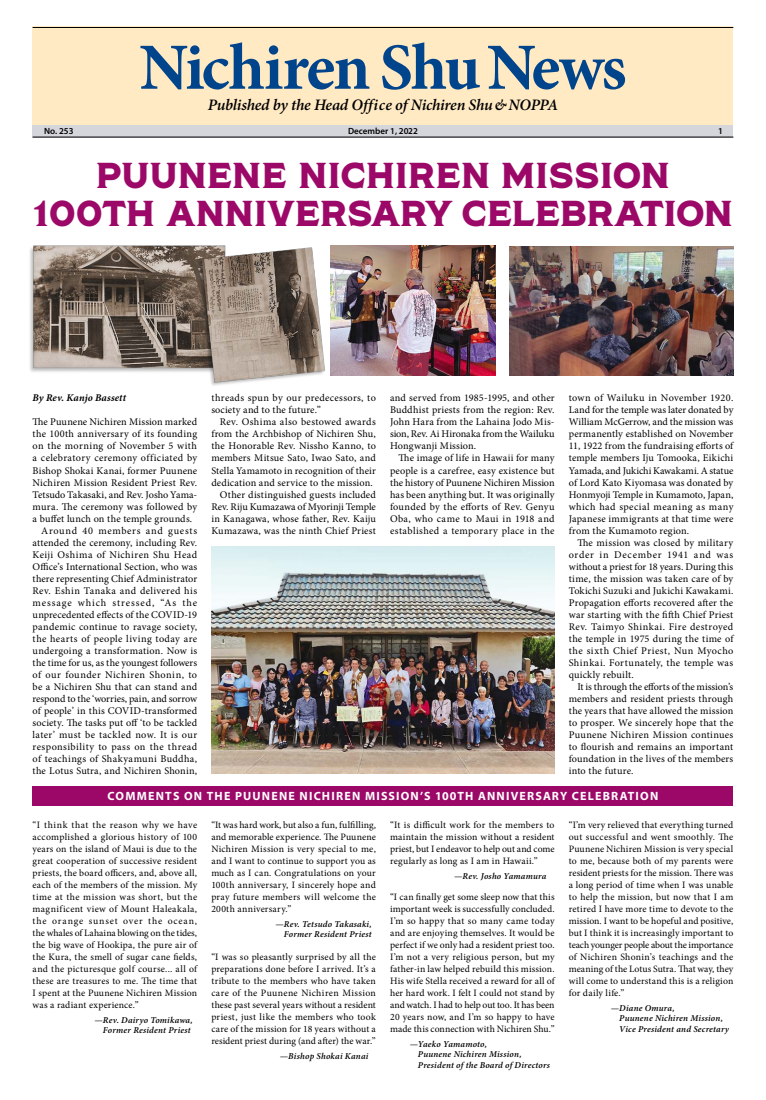
<style>
.page{position:relative;width:766px;height:1100px;background:#fff}
.page>*{position:absolute;margin:0;border:0;box-sizing:border-box;transform-origin:0 0}
.t1{font:700 66px "Minion Pro";letter-spacing:-.035em;color:#00448b}
._201_24_HEAD_BERRY{font:36px/38px "Shack Thick Revised";letter-spacing:.03em;color:#9b0867;text-align:center}
.t2{font:italic 600 16px "Minion Pro";letter-spacing:-.015em;color:#000}
._251_13pt_Brow_in_8m{font:700 12px "Myriad Pro";letter-spacing:.1em;color:#fff}
._228_MAIN_TEXT{font:10.2px/12px "Minion Pro";letter-spacing:.02em;color:#000;text-align:justify}
._228_MAIN_FIRST-NO_I{font:10.2px/12px "Minion Pro";letter-spacing:.015em;color:#000;text-align:justify}
._228_Byline{font:italic 700 10.2px "Minion Pro";letter-spacing:.01em;color:#000}
._228_TE_Text-NO_INDE{font:9.8px/12px "Minion Pro";letter-spacing:.015em;color:#000;text-align:justify}
.sign-off_puunene{font:italic 600 9px/10.5px "Minion Pro";letter-spacing:.025em;color:#000;text-align:right}
._228_ISSUE_INFORMATI{font:600 9px "Myriad Pro";color:#000}
</style>
<div class="page">
<div style="left:33px;top:125px;width:700px;height:12px;background:#d5d6dc"></div>
<div style="left:33px;top:27px;width:700px;height:98px;background:#ffeac4"></div>
<hr style="left:33px;top:27px;width:700px;height:1px;background:#000">
<hr style="left:33px;top:137px;width:700px;height:1px;background:#000">
<img style="left:211px;top:547px;width:343px;height:227px">
<img style="left:509px;top:247px;width:224px;height:128px">
<img style="left:338px;top:245px;width:157px;height:130px">
<div style="left:33px;top:786px;width:700px;height:20px;background:#9b0867"></div>
<img style="left:30px;top:245px;width:308px;height:141px">
<p class="t1" style="left:139px;top:21px;width:488px">Nichiren Shu News</p>
<p class="t2" style="left:208px;top:94px;width:352px">Published by the Head Office of Nichiren Shu&amp; NOPPA</p>
<p class="_228_ISSUE_INFORMATI" style="left:44px;top:126px;width:31px">No. 253</p>
<p class="_228_ISSUE_INFORMATI" style="left:348px;top:126px;width:71px">December 1, 2022</p>
<p class="_228_ISSUE_INFORMATI" style="left:717px;top:126px;width:6px">1</p>
<p class="_201_24_HEAD_BERRY" style="left:34px;top:158px;width:699px">PUUNENE NICHIREN MISSION<br>100TH ANNIVERSARY CELEBRATION</p>
<p class="_228_Byline" style="left:33px;top:391px;width:95px">By Rev. Kanjo Bassett</p>
<p class="_228_MAIN_FIRST-NO_I" style="left:33px;top:416px;width:166px">The Puunene Nichiren Mission marked the 100th anniversary of its founding on the morning of November 5 with a celebratory ceremony officiated by Bishop Shokai Kanai, former Puunene Nichiren Mission Resident Priest Rev.<br>Tetsudo Takasaki, and Rev. Josho Yama&shy;mura. The ceremony was followed by a buffet lunch on the temple grounds.</p>
<p class="_228_MAIN_TEXT" style="left:33px;top:524px;width:166px;text-indent:9px">Around 40 members and guests attended the ceremony, including Rev.<br>Keiji Oshima of Nichiren Shu Head Office’s International Section, who was there representing Chief Administrator Rev. Eshin Tanaka and delivered his message which stressed, “As the unprecedented effects of the COVID-19 pandemic continue to ravage society, the hearts of people living today are undergoing a transformation. Now is the time for us, as the youngest followers of our founder Nichiren Shonin, to be a Nichiren Shu that can stand and respond to the ‘worries, pain, and sorrow of people’ in this COVID-transformed society. The tasks put off ‘to be tackled later’ must be tackled now. It is our responsibility to pass on the thread of teachings of Shakyamuni Buddha, the Lotus Sutra, and Nichiren Shonin,</p>
<p class="_228_MAIN_TEXT" style="left:211px;top:392px;width:166px">threads spun by our predecessors, to society and to the future.”</p>
<p class="_228_MAIN_TEXT" style="left:211px;top:416px;width:166px;text-indent:9px">Rev. Oshima also bestowed awards from the Archbishop of Nichiren Shu, the Honorable Rev. Nissho Kanno, to members Mitsue Sato, Iwao Sato, and Stella Yamamoto in recognition of their dedication and service to the mission.</p>
<p class="_228_MAIN_TEXT" style="left:211px;top:488px;width:166px;text-indent:9px">Other distinguished guests included Rev. Riju Kumazawa of Myorinji Temple in Kanagawa, whose father, Rev. Kaiju Kumazawa, was the ninth Chief Priest</p>
<p class="_228_MAIN_TEXT" style="left:390px;top:392px;width:166px">and served from 1985-1995, and other Buddhist priests from the region: Rev.<br>John Hara from the Lahaina Jodo Mis&shy;sion, Rev. Ai Hironaka from the Wailuku Hongwanji Mission.</p>
<p class="_228_MAIN_TEXT" style="left:390px;top:452px;width:166px;text-indent:9px">The image of life in Hawaii for many people is a carefree, easy existence but the history of Puunene Nichiren Mission has been anything but. It was originally founded by the efforts of Rev. Genyu Oba, who came to Maui in 1918 and established a temporary place in the</p>
<p class="_228_MAIN_TEXT" style="left:568px;top:392px;width:166px">town of Wailuku in November 1920.<br>Land for the temple was later donated by William McGerrow, and the mission was permanently established on November 11, 1922 from the fundraising efforts of temple members Iju Tomooka, Eikichi Yamada, and Jukichi Kawakami. A statue of Lord Kato Kiyomasa was donated by Honmyoji Temple in Kumamoto, Japan, which had special meaning as many Japanese immigrants at that time were from the Kumamoto region.</p>
<p class="_228_MAIN_TEXT" style="left:568px;top:536px;width:166px;text-indent:9px">The mission was closed by military order in December 1941 and was without a priest for 18 years. During this time, the mission was taken care of by Tokichi Suzuki and Jukichi Kawakami.<br>Propagation efforts recovered after the war starting with the fifth Chief Priest Rev. Taimyo Shinkai. Fire destroyed the temple in 1975 during the time of the sixth Chief Priest, Nun Myocho Shinkai. Fortunately, the temple was quickly rebuilt.</p>
<p class="_228_MAIN_TEXT" style="left:568px;top:680px;width:166px;text-indent:9px">It is through the efforts of the mission’s members and resident priests through the years that have allowed the mission to prosper. We sincerely hope that the Puunene Nichiren Mission continues to flourish and remains an important foundation in the lives of the members into the future.</p>
<p class="_251_13pt_Brow_in_8m" style="left:107px;top:788px;width:552px">COMMENTS ON THE PUUNENE NICHIREN MISSION’S 100TH ANNIVERSARY CELEBRATION</p>
<p class="_228_TE_Text-NO_INDE" style="left:33px;top:818px;width:166px">“I think that the reason why we have accomplished a glorious history of 100 years on the island of Maui is due to the great cooperation of successive resident priests, the board officers, and, above all, each of the members of the mission. My time at the mission was short, but the magnificent view of Mount Haleakala, the orange sunset over the ocean, the whales of Lahaina blowing on the tides, the big wave of Hookipa, the pure air of the Kura, the smell of sugar cane fields, and the picturesque golf course... all of these are treasures to me. The time that I spent at the Puunene Nichiren Mission was a radiant experience.”</p>
<p class="sign-off_puunene" style="left:94px;top:1014px;width:100px">—Rev. Dairyo Tomikawa,<br>Former Resident Priest</p>
<p class="_228_TE_Text-NO_INDE" style="left:211px;top:818px;width:166px">“It was hard work, but also a fun, fulfilling, and memorable experience. The Puunene Nichiren Mission is very special to me, and I want to continue to support you as much as I can. Congratulations on your 100th anniversary, I sincerely hope and pray future members will welcome the 200th anniversary.”</p>
<p class="sign-off_puunene" style="left:275px;top:918px;width:98px">—Rev. Tetsudo Takasaki,<br>Former Resident Priest</p>
<p class="_228_TE_Text-NO_INDE" style="left:211px;top:950px;width:166px">“I was so pleasantly surprised by all the preparations done before I arrived. It’s a tribute to the members who have taken care of the Puunene Nichiren Mission these past several years without a resident priest, just like the members who took care of the mission for 18 years without a resident priest during (and after) the war.”</p>
<p class="sign-off_puunene" style="left:280px;top:1050px;width:90px">—Bishop Shokai Kanai</p>
<p class="_228_TE_Text-NO_INDE" style="left:390px;top:818px;width:166px">“It is difficult work for the members to maintain the mission without a resident priest, but I endeavor to help out and come regularly as long as I am in Hawaii.”</p>
<p class="sign-off_puunene" style="left:454px;top:870px;width:94px">—Rev. Josho Yamamura</p>
<p class="_228_TE_Text-NO_INDE" style="left:390px;top:890px;width:166px">“I can finally get some sleep now that this important week is successfully concluded.<br>I’m so happy that so many came today and are enjoying themselves. It would be perfect if we only had a resident priest too.<br>I’m not a very religious person, but my father-in law helped rebuild this mission.<br>His wife Stella received a reward for all of her hard work. I felt I could not stand by and watch. I had to help out too. It has been 20 years now, and I’m so happy to have made this connection with Nichiren Shu.”</p>
<p class="sign-off_puunene" style="left:418px;top:1038px;width:133px;text-align:left;text-indent:-8px">—Yaeko Yamamoto,<br>Puunene Nichiren Mission,<br>President of the Board of Directors</p>
<p class="_228_TE_Text-NO_INDE" style="left:568px;top:818px;width:166px">“I’m very relieved that everything turned out successful and went smoothly. The Puunene Nichiren Mission is very special to me, because both of my parents were resident priests for the mission. There was a long period of time when I was unable to help the mission, but now that I am retired I have more time to devote to the mission. I want to be hopeful and positive, but I think it is increasingly important to teach younger people about the importance of Nichiren Shonin’s teachings and the meaning of the Lotus Sutra. That way, they will come to understand this is a religion for daily life.”</p>
<p class="sign-off_puunene" style="left:619px;top:1002px;width:111px;text-align:left;text-indent:-9px">—Diane Omura,<br>Puunene Nichiren Mission,<br>Vice President and Secretary</p>
</div>
